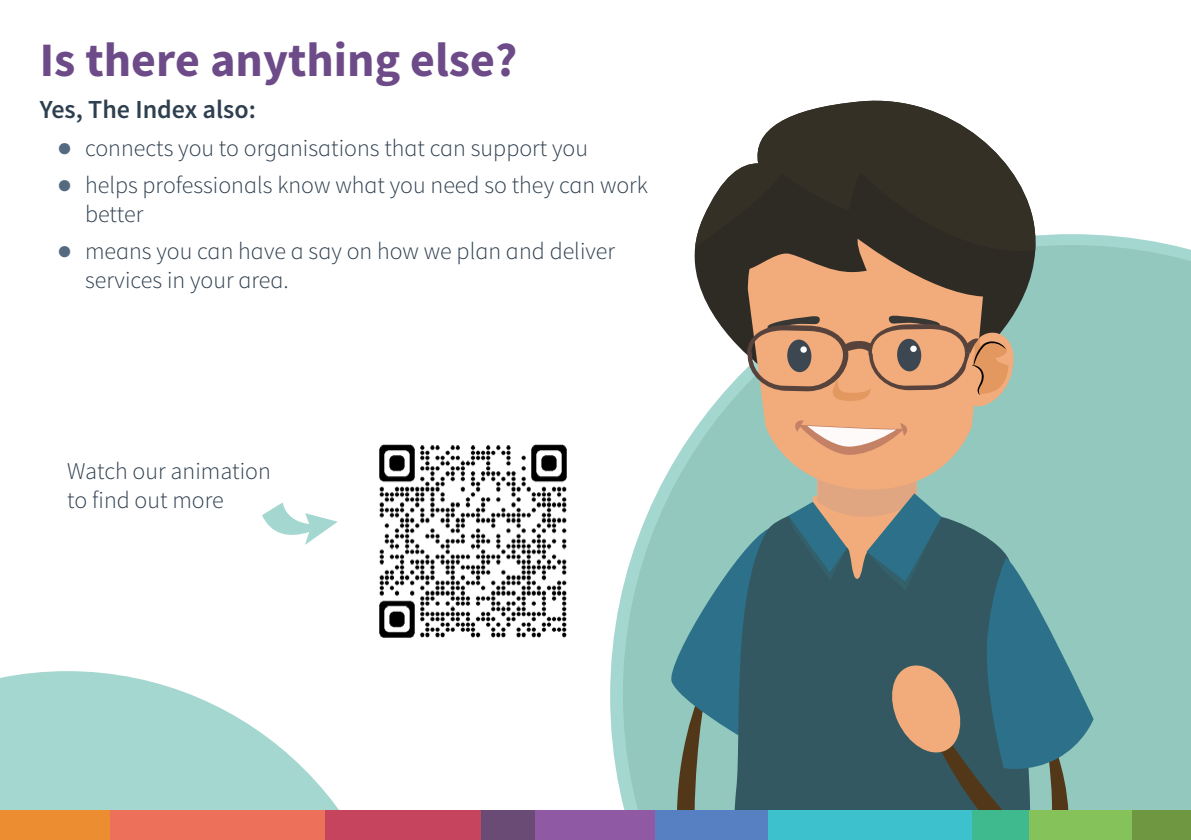
<style>
.page{position:relative;width:1191px;height:840px;background:#fff}
.page>*{position:absolute;margin:0;border:0;box-sizing:border-box;transform-origin:0 0}
.t1{font:700 48px "Source Sans Pro";color:#6d4b89}
.t2{font:600 26px "Source Sans Pro";color:#2e3f4f}
.t3{font:300 24px/28.8px "Source Sans Pro";color:#2e3f4f}
.s1{font-family:"Arial";font-weight:700;font-size:26px;color:#546a81}
</style>
<div class="page">
<svg style="left:0;top:671px;width:339px;height:139px;fill:#a4d7cf"></svg>
<svg style="left:610px;top:234px;width:561px;height:570px"></svg>
<svg style="left:623px;top:245px;width:568px;height:565px;fill:#93c8be"></svg>
<svg style="left:745px;top:408px;width:240px;height:11px;background:#e5ae83"></svg>
<svg style="left:757px;top:101px;width:278px;height:160px;fill:#353025"></svg>
<svg style="left:665px;top:419px;width:428px;height:391px;background:#698a89"></svg>
<svg style="left:688px;top:163px;width:334px;height:245px;background:#8b725d"></svg>
<div style="left:324px;top:810px;width:157px;height:29px;background:#c7445e"></div>
<div style="left:107px;top:810px;width:218px;height:29px;background:#ec705a"></div>
<div style="left:0;top:810px;width:109px;height:29px;background:#ec8d32"></div>
<div style="left:651px;top:810px;width:125px;height:29px;background:#5680c1"></div>
<div style="left:481px;top:810px;width:67px;height:29px;background:#694b75"></div>
<div style="left:535px;top:810px;width:119px;height:29px;background:#9059a4"></div>
<div style="left:963px;top:809px;width:66px;height:30px;background:#3fba8f"></div>
<div style="left:768px;top:809px;width:203px;height:30px;background:#3dc1cc"></div>
<div style="left:1029px;top:809px;width:149px;height:30px;background:#85c25a"></div>
<div style="left:1132px;top:810px;width:59px;height:29px;background:#6f9640"></div>
<img style="left:379px;top:444px;width:188px;height:194px">
<svg style="left:262px;top:502px;width:76px;height:42px"></svg>
<p class="t1" style="left:40px;top:29px;width:479px">Is there anything else?</p>
<p class="t2" style="left:40px;top:93px;width:218px">Yes, The Index also:</p>
<p class="t3" style="left:57px;top:133px;width:533px"><span class="s1">●</span> connects you to organisations that can support you</p>
<p class="t3" style="left:85px;top:171px;width:564px;text-indent:-28px"><span class="s1">●</span> helps professionals know what you need so they can work better</p>
<p class="t3" style="left:85px;top:237px;width:531px;text-indent:-28px"><span class="s1">●</span> means you can have a say on how we plan and deliver services in your area.</p>
<p class="t3" style="left:67px;top:457px;width:205px">Watch our animation to find out more</p>
</div>
